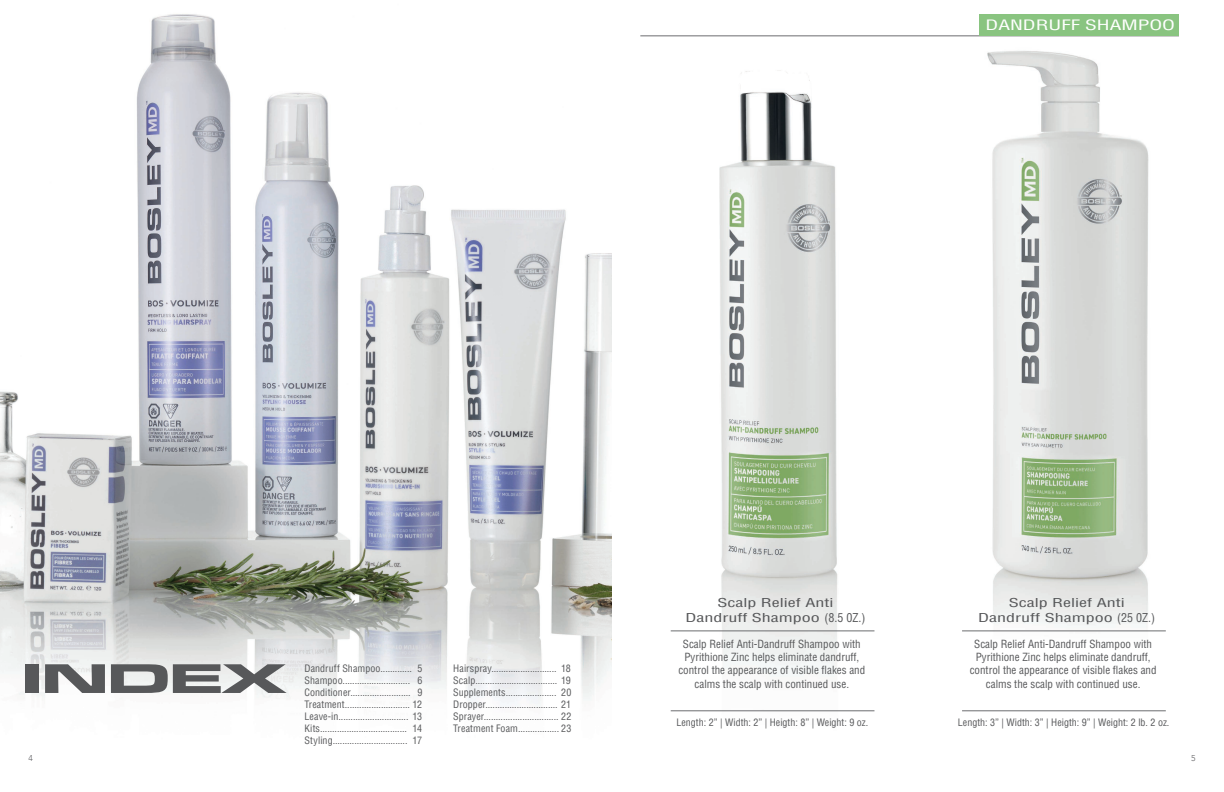
<style>
.page{position:relative;width:1224px;height:792px;background:#fff}
.page>*{position:absolute;margin:0;border:0;box-sizing:border-box;transform-origin:0 0}
.t1{font:43px "Microgramma D Bold Exte";color:#57585a;scale:1.5 1}
.t2{font:condensed 14px "Helvetica LT Std";color:#fff;scale:1.5 1}
.t3{font:condensed 12px/14.4px "Helvetica LT Std";color:#57585a;text-align:center;scale:1.5 1}
.t4{font:condensed 11px/13.2px "Helvetica LT Std";color:#57585a;text-align:center}
.t5{font:condensed 10px/12px "Helvetica LT Std";letter-spacing:.005em;color:#57585a;text-align:justify}
.t6{font:300 8.5px "Avenir";color:#636366}
</style>
<div class="page">
<img style="left:0;top:14px;width:612px;height:690px">
<img style="left:670px;top:70px;width:205px;height:642px">
<img style="left:932px;top:35px;width:234px;height:676px">
<hr style="left:671px;top:711px;width:203px;height:1px;background:#6c6d70">
<hr style="left:962px;top:711px;width:204px;height:1px;background:#6c6d70">
<hr style="left:671px;top:631px;width:203px;height:1px;background:#6c6d70">
<hr style="left:962px;top:631px;width:204px;height:1px;background:#6c6d70">
<hr style="left:640px;top:36px;width:539px;height:1px;background:#6c6d70">
<div style="left:979px;top:14px;width:200px;height:22px;background:#89c480"></div>
<h2 class="t2" style="left:986px;top:16px;width:128px">DANDRUFF SHAMPOO</h2>
<h1 class="t1" style="left:22px;top:649px;width:178px">INDEX</h1>
<p class="t5" style="left:304px;top:662px;width:119px">Dandruff Shampoo............. 5<br>Shampoo............................ 6<br>Conditioner......................... 9<br>Treatment........................... 12<br>Leave-in............................. 13<br>Kits.................................... 14<br>Styling............................... 17</p>
<p class="t5" style="left:453px;top:662px;width:120px">Hairspray........................... 18<br>Scalp.................................. 19<br>Supplements..................... 20<br>Dropper.............................. 21<br>Sprayer............................... 22<br>Treatment Foam................. 23</p>
<p class="t3" style="left:685px;top:596px;width:121px">Scalp Relief Anti<br>Dandruff Shampoo (8.5 0Z.)</p>
<p class="t3" style="left:978px;top:596px;width:119px">Scalp Relief Anti<br>Dandruff Shampoo (25 0Z.)</p>
<p class="t4" style="left:678px;top:637px;width:188px">Scalp Relief Anti-Dandruff Shampoo with Pyrithione Zinc helps eliminate dandruff, control the appearance of visible flakes and calms the scalp with continued use.</p>
<p class="t4" style="left:970px;top:637px;width:188px">Scalp Relief Anti-Dandruff Shampoo with Pyrithione Zinc helps eliminate dandruff, control the appearance of visible flakes and calms the scalp with continued use.</p>
<p class="t5" style="left:677px;top:716px;width:193px">Length: 2” | Width: 2” | Heigth: 8” | Weight: 9 oz.</p>
<p class="t5" style="left:958px;top:716px;width:213px">Length: 3” | Width: 3” | Heigth: 9” | Weight: 2 lb. 2 oz.</p>
<p class="t6" style="left:28px;top:753px;width:6px">4</p>
<p class="t6" style="left:1191px;top:753px;width:6px">5</p>
</div>
